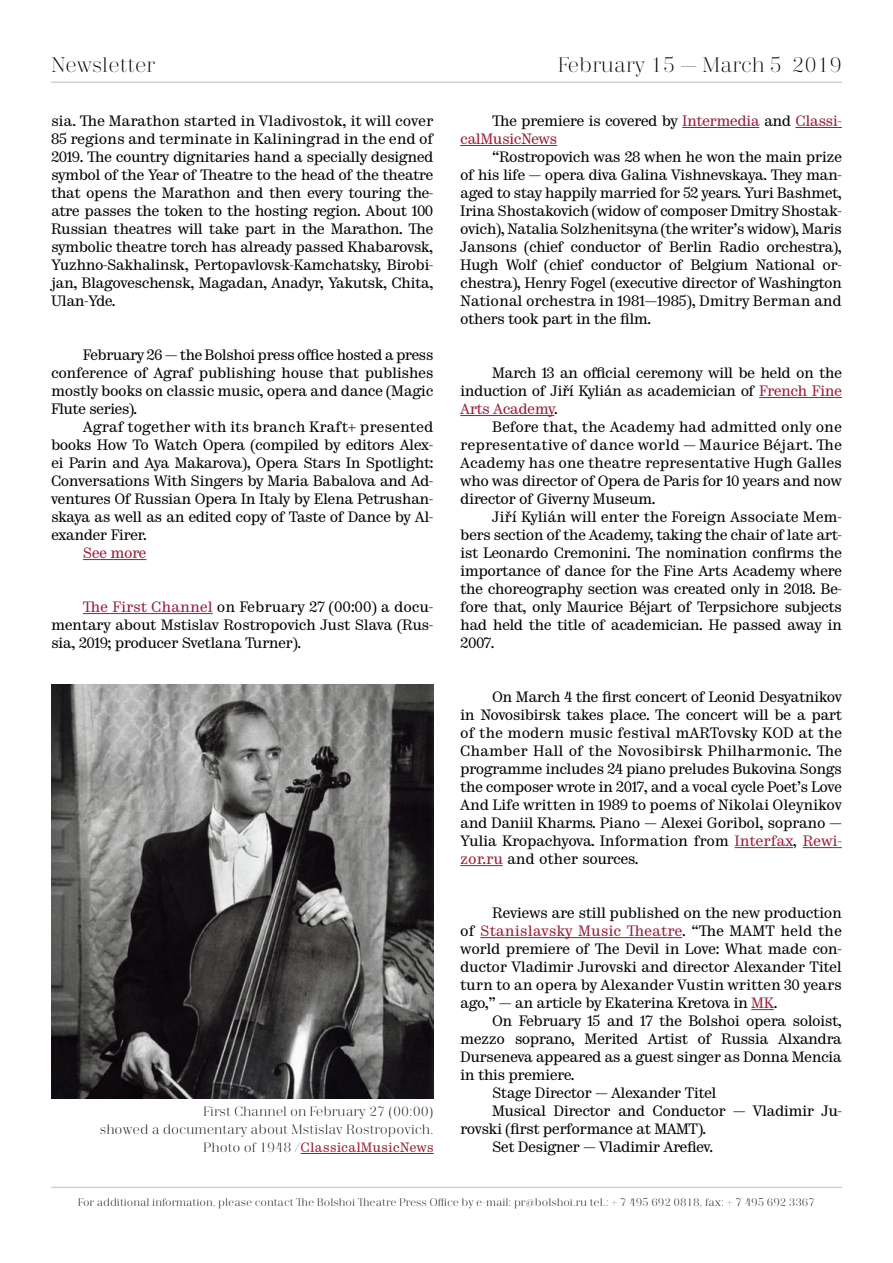
<style>
.page{position:relative;width:893px;height:1263px;background:#fff}
.page>*{position:absolute;margin:0;border:0;box-sizing:border-box;transform-origin:0 0}
.t1{font:300 21px "Trivia Serif";color:#000}
.t2{font:15px/18px "Trivia Serif 10 Demo";letter-spacing:-.035em;color:#000;text-align:justify}
.t3{font:15px/18px "Trivia Serif 10 Demo";letter-spacing:-.035em;color:#981d39}
.t4{font:300 13.5px "Trivia Serif";color:#000}
.t5{font:13.5px "Trivia Serif 10 Demo";color:#981d39}
.t6{font:300 10.95px "Trivia Serif";color:#000}
.s1{color:#981d39}
.s2{font-family:"Trivia Serif";font-weight:300;color:#000}
.s3{color:#000}
</style>
<div class="page">
<hr style="left:51px;top:81px;width:791px;height:2px;background:#d1d3d4">
<hr style="left:51px;top:1187px;width:791px;height:1px;background:#d1d3d4">
<hr style="left:682px;top:127px;width:77px;height:1px;background:#981d39">
<hr style="left:795px;top:127px;width:47px;height:1px;background:#981d39">
<hr style="left:460px;top:145px;width:97px;height:1px;background:#981d39">
<hr style="left:759px;top:397px;width:83px;height:1px;background:#981d39">
<hr style="left:460px;top:415px;width:94px;height:1px;background:#981d39">
<hr style="left:735px;top:847px;width:58px;height:1px;background:#981d39">
<hr style="left:803px;top:847px;width:39px;height:1px;background:#981d39">
<hr style="left:460px;top:865px;width:43px;height:1px;background:#981d39">
<hr style="left:480px;top:937px;width:202px;height:1px;background:#981d39">
<svg style="left:751px;top:1009px;width:23px;height:1px"></svg>
<hr style="left:83px;top:559px;width:64px;height:1px;background:#981d39">
<hr style="left:83px;top:613px;width:130px;height:1px;background:#981d39">
<img style="left:51px;top:684px;width:382px;height:414px">
<hr style="left:301px;top:1153px;width:133px;height:1px;background:#981d39">
<h1 class="t1" style="left:51px;top:54px;width:106px">Newsletter</h1>
<h1 class="t1" style="left:558px;top:54px;width:286px">February 15 — March 5 2019</h1>
<p class="t2" style="left:51px;top:113px;width:384px">sia. The Marathon started in Vladivostok, it will cover 85 regions and terminate in Kaliningrad in the end of 2019. The country dignitaries hand a specially designed symbol of the Year of Theatre to the head of the theatre that opens the Marathon and then every touring the&shy;atre passes the token to the hosting region. About 100<br>Russian theatres will take part in the Marathon. The symbolic theatre torch has already passed Khabarovsk, Yuzhno-Sakhalinsk, Pertopavlovsk-Kamchatsky, Birobi&shy;jan, Blagoveschensk, Magadan, Anadyr, Yakutsk, Chita, Ulan-Yde.</p>
<p class="t2" style="left:51px;top:347px;width:384px;text-indent:32px">February 26 — the Bolshoi press office hosted a press conference of Agraf publishing house that publishes mostly books on classic music, opera and dance (Magic Flute series).</p>
<p class="t2" style="left:51px;top:419px;width:384px;text-indent:32px">Agraf together with its branch Kraft+ presented books How To Watch Opera (compiled by editors Alex&shy;ei Parin and Aya Makarova), Opera Stars In Spotlight:<br>Conversations With Singers by Maria Babalova and Ad&shy;ventures Of Russian Opera In Italy by Elena Petrushan&shy;skaya as well as an edited copy of Taste of Dance by Al&shy;exander Firer.</p>
<p class="t3" style="left:83px;top:545px;width:65px">See more</p>
<p class="t2" style="left:51px;top:599px;width:384px;text-indent:32px"><span class="s1">The First Channel</span> on February 27 (00:00) a docu&shy;mentary about Mstislav Rostropovich Just Slava (Rus&shy;sia, 2019; producer Svetlana Turner).</p>
<p class="t4" style="left:203px;top:1104px;width:232px">First Channel on February 27 (00:00)</p>
<p class="t4" style="left:100px;top:1122px;width:335px">showed a documentary about Mstislav Rostropovich.</p>
<p class="t5" style="left:203px;top:1139px;width:232px"><span class="s2">Photo of 1948 /</span>ClassicalMusicNews</p>
<p class="t3" style="left:460px;top:113px;width:383px;text-indent:32px"><span class="s3">The premiere is covered by</span> Intermedia <span class="s3">and</span> Classi&shy;calMusicNews</p>
<p class="t2" style="left:460px;top:149px;width:383px;text-indent:32px">“Rostropovich was 28 when he won the main prize of his life — opera diva Galina Vishnevskaya. They man&shy;aged to stay happily married for 52 years. Yuri Bashmet, Irina Shostakovich (widow of composer Dmitry Shostak&shy;ovich), Natalia Solzhenitsyna (the writer’s widow), Maris Jansons (chief conductor of Berlin Radio orchestra), Hugh Wolf (chief conductor of Belgium National or&shy;chestra), Henry Fogel (executive director of Washington National orchestra in 1981—1985), Dmitry Berman and others took part in the film.</p>
<p class="t2" style="left:460px;top:365px;width:383px;text-indent:32px">March 13 an official ceremony will be held on the induction of Jiří Kylián as academician of <span class="s1">French Fine Arts Academy</span>.</p>
<p class="t2" style="left:460px;top:419px;width:383px;text-indent:32px">Before that, the Academy had admitted only one representative of dance world — Maurice Béjart. The Academy has one theatre representative Hugh Galles who was director of Opera de Paris for 10 years and now director of Giverny Museum.</p>
<p class="t2" style="left:460px;top:509px;width:383px;text-indent:32px">Jiří Kylián will enter the Foreign Associate Mem&shy;bers section of the Academy, taking the chair of late art&shy;ist Leonardo Cremonini. The nomination confirms the importance of dance for the Fine Arts Academy where the choreography section was created only in 2018. Be&shy;fore that, only Maurice Béjart of Terpsichore subjects had held the title of academician. He passed away in 2007.</p>
<p class="t2" style="left:460px;top:689px;width:383px;text-indent:32px">On March 4 the first concert of Leonid Desyatnikov in Novosibirsk takes place. The concert will be a part of the modern music festival mARTovsky KOD at the Chamber Hall of the Novosibirsk Philharmonic. The programme includes 24 piano preludes Bukovina Songs the composer wrote in 2017, and a vocal cycle Poet’s Love And Life written in 1989 to poems of Nikolai Oleynikov and Daniil Kharms. Piano — Alexei Goribol, soprano — Yulia Kropachyova. Information from <span class="s1">Interfax</span>, <span class="s1">Rewi&shy;zor.ru</span> and other sources.</p>
<p class="t2" style="left:460px;top:905px;width:383px;text-indent:32px">Reviews are still published on the new production of <span class="s1">Stanislavsky Music Theatre</span>. “The MAMT held the world premiere of The Devil in Love: What made con&shy;ductor Vladimir Jurovski and director Alexander Titel turn to an opera by Alexander Vustin written 30 years ago,” — an article by Ekaterina Kretova in <span class="s1">MK</span>.</p>
<p class="t2" style="left:460px;top:1013px;width:383px;text-indent:32px">On February 15 and 17 the Bolshoi opera soloist, mezzo soprano, Merited Artist of Russia Alxandra Durseneva appeared as a guest singer as Donna Mencia in this premiere.</p>
<p class="t2" style="left:492px;top:1085px;width:226px">Stage Director — Alexander Titel</p>
<p class="t2" style="left:460px;top:1103px;width:383px;text-indent:32px">Musical Director and Conductor — Vladimir Ju&shy;rovski (first performance at MAMT).</p>
<p class="t2" style="left:492px;top:1139px;width:222px">Set Designer — Vladimir Arefiev.</p>
<p class="t6" style="left:78px;top:1196px;width:739px">For additional information, please contact The Bolshoi Theatre Press Office by e-mail: pr@bolshoi.ru tel.: + 7 495 692 0818, fax: + 7 495 692 3367</p>
</div>
